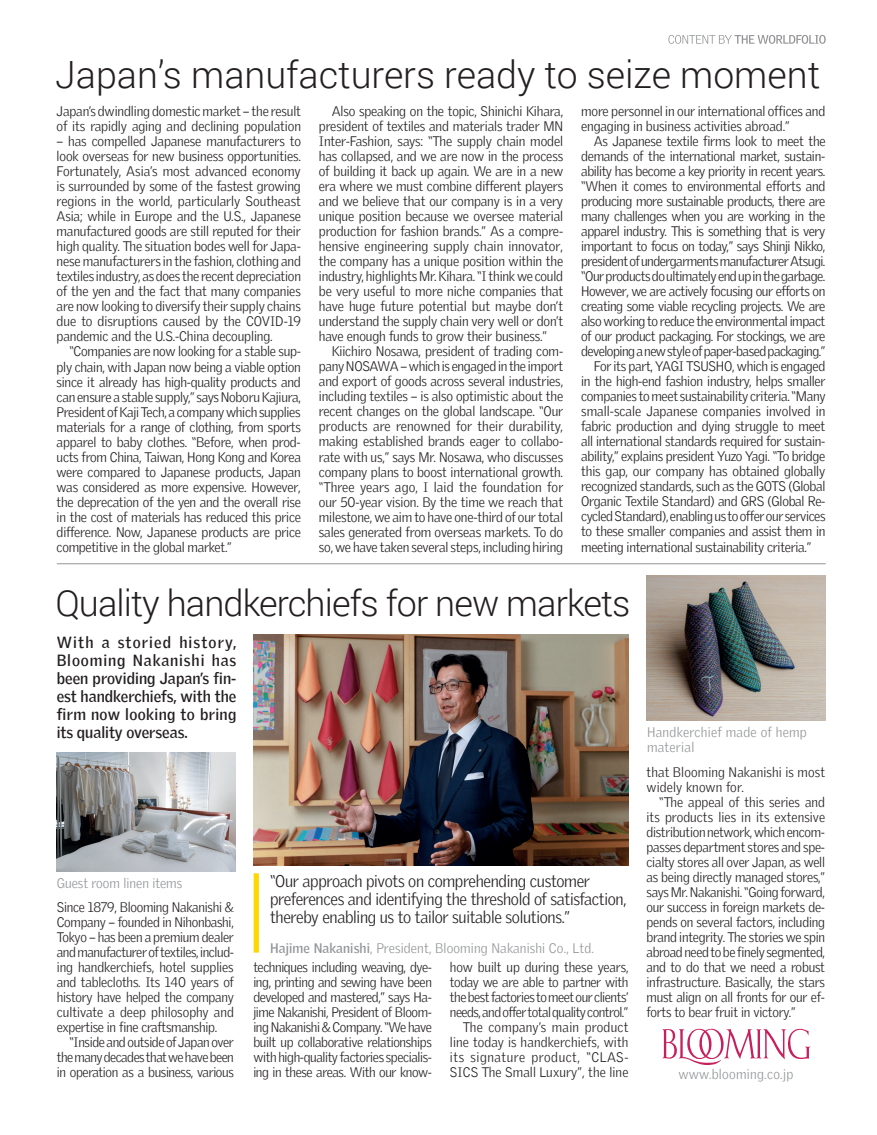
<style>
.page{position:relative;width:877px;height:1135px;background:#fff}
.page>*{position:absolute;margin:0;border:0;box-sizing:border-box;transform-origin:0 0}
.t1{font:300 37.5px "Roboto";color:#231f20}
.t2{font:300 36px "Roboto";letter-spacing:-.025em;color:#231f20}
.t3{font:300 16.5px/18px "Griffith Gothic";letter-spacing:-.02em;color:#231f20}
.t4{font:700 15.75px/18px "Griffith Gothic";color:#231f20;text-align:justify}
.t5{font:300 13.5px/15px "Griffith Gothic";letter-spacing:-.02em;color:#231f20;text-align:justify}
.t6{font:300 13.5px/15px "Griffith Gothic";letter-spacing:.01em;color:#939598}
.t7{font:300 13.5px/15px "Griffith Gothic";letter-spacing:.01em;color:#231f20}
.t8{font:300 13.5px "Griffith Gothic";color:#231f20}
.s1{font-weight:700}
</style>
<div class="page">
<svg style="left:668px;top:35px;width:157px;height:9px"></svg>
<hr style="left:57px;top:563px;width:768px;height:1px;background:#939598">
<img style="left:253px;top:634px;width:375px;height:231px">
<div style="left:254px;top:873px;width:5px;height:79px;background:#fed702"></div>
<img style="left:57px;top:752px;width:179px;height:119px">
<img style="left:646px;top:575px;width:179px;height:145px">
<svg style="left:662px;top:1028px;width:148px;height:37px"></svg>
<h1 class="t1" style="left:55px;top:48px;width:766px">Japan’s manufacturers ready to seize moment</h1>
<p class="t5" style="left:57px;top:104px;width:246px">Japan’s dwindling domestic market – the result of its rapidly aging and declining population</p>
<p class="t5" style="left:57px;top:134px;width:246px">– has compelled Japanese manufacturers to look overseas for new business opportunities.<br>Fortunately, Asia’s most advanced economy is surrounded by some of the fastest growing regions in the world, particularly Southeast Asia; while in Europe and the U.S., Japanese manufactured goods are still reputed for their high quality. The situation bodes well for Japa&shy;nese manufacturers in the fashion, clothing and textiles industry, as does the recent depreciation of the yen and the fact that many companies are now looking to diversify their supply chains due to disruptions caused by the COVID-19 pandemic and the U.S.-China decoupling.</p>
<p class="t5" style="left:57px;top:344px;width:246px;text-indent:13px">“Companies are now looking for a stable sup&shy;ply chain, with Japan now being a viable option since it already has high-quality products and can ensure a stable supply,” says Noboru Kajiura, President of Kaji Tech, a company which supplies materials for a range of clothing, from sports apparel to baby clothes. “Before, when prod&shy;ucts from China, Taiwan, Hong Kong and Korea were compared to Japanese products, Japan was considered as more expensive. However, the deprecation of the yen and the overall rise in the cost of materials has reduced this price difference. Now, Japanese products are price competitive in the global market.”</p>
<p class="t5" style="left:319px;top:104px;width:246px;text-indent:13px">Also speaking on the topic, Shinichi Kihara, president of textiles and materials trader MN Inter-Fashion, says: “The supply chain model has collapsed, and we are now in the process of building it back up again. We are in a new era where we must combine different players and we believe that our company is in a very unique position because we oversee material production for fashion brands.” As a compre&shy;hensive engineering supply chain innovator, the company has a unique position within the industry, highlights Mr. Kihara. “I think we could be very useful to more niche companies that have huge future potential but maybe don’t understand the supply chain very well or don’t have enough funds to grow their business.”</p>
<p class="t5" style="left:319px;top:344px;width:246px;text-indent:13px">Kiichiro Nosawa, president of trading com&shy;pany NOSAWA – which is engaged in the import and export of goods across several industries, including textiles – is also optimistic about the recent changes on the global landscape. “Our products are renowned for their durability, making established brands eager to collabo&shy;rate with us,” says Mr. Nosawa, who discusses company plans to boost international growth. “Three years ago, I laid the foundation for our 50-year vision. By the time we reach that milestone, we aim to have one-third of our total sales generated from overseas markets. To do so, we have taken several steps, including hiring</p>
<p class="t5" style="left:581px;top:104px;width:246px">more personnel in our international offices and engaging in business activities abroad.”</p>
<p class="t5" style="left:594px;top:134px;width:233px">As Japanese textile firms look to meet the</p>
<p class="t5" style="left:581px;top:149px;width:245px">demands of the international market, sustain-</p>
<p class="t5" style="left:581px;top:164px;width:246px">ability has become a key priority in recent years.</p>
<p class="t5" style="left:581px;top:179px;width:246px">“When it comes to environmental efforts and</p>
<p class="t5" style="left:581px;top:194px;width:246px">producing more sustainable products, there are</p>
<p class="t5" style="left:581px;top:209px;width:246px">many challenges when you are working in the</p>
<p class="t5" style="left:581px;top:224px;width:246px">apparel industry. This is something that is very</p>
<p class="t5" style="left:581px;top:239px;width:246px">important to focus on today,” says Shinji Nikko,</p>
<p class="t5" style="left:581px;top:254px;width:246px">president of undergarments manufacturer Atsugi.</p>
<p class="t5" style="left:581px;top:269px;width:246px">“Our products do ultimately end up in the garbage.</p>
<p class="t5" style="left:581px;top:284px;width:246px">However, we are actively focusing our efforts on</p>
<p class="t5" style="left:581px;top:299px;width:246px">creating some viable recycling projects. We are</p>
<p class="t5" style="left:581px;top:314px;width:246px">also working to reduce the environmental impact</p>
<p class="t5" style="left:581px;top:329px;width:246px">of our product packaging. For stockings, we are</p>
<p class="t5" style="left:581px;top:344px;width:246px">developing a new style of paper-based packaging.”</p>
<p class="t5" style="left:594px;top:359px;width:233px">For its part, YAGI TSUSHO, which is engaged</p>
<p class="t5" style="left:581px;top:374px;width:246px">in the high-end fashion industry, helps smaller</p>
<p class="t5" style="left:581px;top:389px;width:246px">companies to meet sustainability criteria. “Many</p>
<p class="t8" style="left:581px;top:403px;width:246px">small-scale Japanese companies involved in</p>
<p class="t5" style="left:581px;top:419px;width:245px">fabric production and dying struggle to meet</p>
<p class="t5" style="left:581px;top:434px;width:246px">all international standards required for sustain-</p>
<p class="t5" style="left:581px;top:449px;width:246px">ability,” explains president Yuzo Yagi. “To bridge</p>
<p class="t5" style="left:581px;top:464px;width:246px">this gap, our company has obtained globally</p>
<p class="t5" style="left:581px;top:479px;width:246px">recognized standards, such as the GOTS (Global</p>
<p class="t5" style="left:581px;top:494px;width:246px">Organic Textile Standard) and GRS (Global Re-</p>
<p class="t5" style="left:581px;top:509px;width:246px">cycled Standard), enabling us to offer our services</p>
<p class="t5" style="left:581px;top:524px;width:246px">to these smaller companies and assist them in</p>
<p class="t5" style="left:581px;top:539px;width:231px">meeting international sustainability criteria.”</p>
<h2 class="t2" style="left:56px;top:577px;width:576px">Quality handkerchiefs for new markets</h2>
<p class="t4" style="left:57px;top:633px;width:181px">With a storied history, Blooming Nakanishi has been providing Japan’s fin&shy;est handkerchiefs, with the firm now looking to bring its quality overseas.</p>
<p class="t6" style="left:57px;top:875px;width:127px">Guest room linen items</p>
<p class="t5" style="left:57px;top:899px;width:179px">Since 1879, Blooming Nakanishi &amp; Company – founded in Nihonbashi, Tokyo – has been a premium dealer and manufacturer of textiles, includ&shy;ing handkerchiefs, hotel supplies and tablecloths. Its 140 years of history have helped the company cultivate a deep philosophy and expertise in fine craftsmanship.</p>
<p class="t5" style="left:57px;top:1034px;width:179px;text-indent:13px">“Inside and outside of Japan over the many decades that we have been in operation as a business, various</p>
<p class="t3" style="left:270px;top:871px;width:358px">“Our approach pivots on comprehending customer preferences and identifying the threshold of satisfaction, thereby enabling us to tailor suitable solutions.”</p>
<p class="t6" style="left:270px;top:940px;width:325px"><span class="s1">Hajime Nakanishi</span>, President, Blooming Nakanishi Co., Ltd.</p>
<p class="t5" style="left:253px;top:959px;width:180px">techniques including weaving, dye&shy;ing, printing and sewing have been developed and mastered,” says Ha&shy;jime Nakanishi, President of Bloom&shy;ing Nakanishi &amp; Company. “We have built up collaborative relationships with high-quality factories specialis&shy;ing in these areas. With our know-</p>
<p class="t5" style="left:450px;top:959px;width:180px;text-align:right">how built up during these years, today we are able to partner with the best factories to meet our clients’ needs, and offer total quality control.” The company’s main product line today is handkerchiefs, with its signature product, “CLAS-SICS The Small Luxury”, the line</p>
<p class="t6" style="left:647px;top:724px;width:161px">Handkerchief made of hemp material</p>
<p class="t7" style="left:646px;top:764px;width:180px">that Blooming Nakanishi is most widely known for.</p>
<p class="t5" style="left:646px;top:794px;width:180px;text-indent:13px">“The appeal of this series and its products lies in its extensive distribution network, which encom&shy;passes department stores and spe&shy;cialty stores all over Japan, as well as being directly managed stores,” says Mr. Nakanishi. “Going forward, our success in foreign markets de&shy;pends on several factors, including brand integrity. The stories we spin abroad need to be finely segmented, and to do that we need a robust infrastructure. Basically, the stars must align on all fronts for our ef&shy;forts to bear fruit in victory.”</p>
<p class="t6" style="left:678px;top:1065px;width:116px">www.blooming.co.jp</p>
</div>
